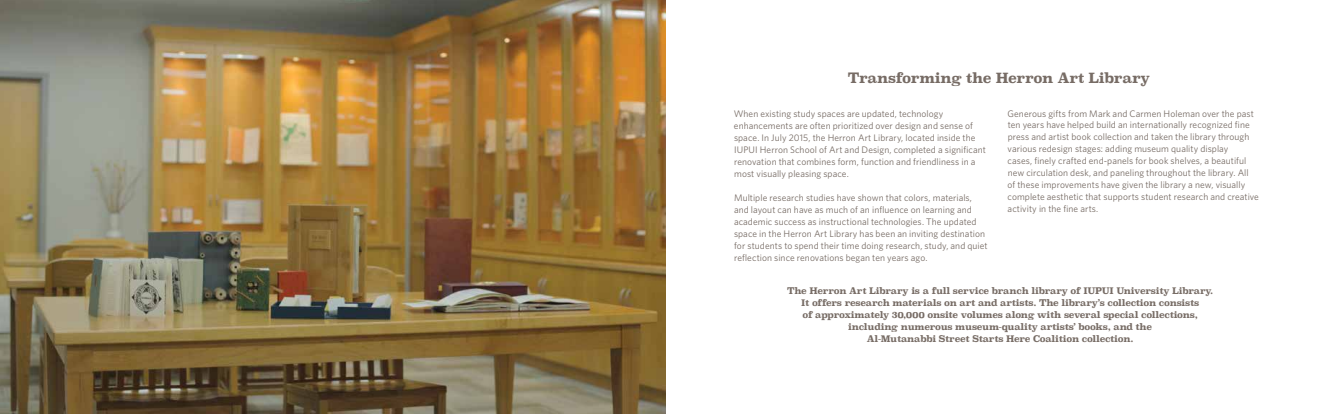
<style>
.page{position:relative;width:1332px;height:414px;background:#fff}
.page>*{position:absolute;margin:0;border:0;box-sizing:border-box;transform-origin:0 0}
.t1{font:700 14px "Superclarendon";letter-spacing:-.03em;color:#776c65}
.t2{font:9.5px/12px "Whitney";letter-spacing:.005em;color:#776c65}
.t3{font:700 9px/12px "Superclarendon";letter-spacing:-.03em;color:#776c65;text-align:center}
</style>
<div class="page">
<img style="left:0;top:0;width:666px;height:414px">
<h1 class="t1" style="left:848px;top:67px;width:304px">Transforming the Herron Art Library</h1>
<p class="t2" style="left:734px;top:107px;width:254px">When existing study spaces are updated, technology enhancements are often prioritized over design and sense of space. In July 2015, the Herron Art Library, located inside the IUPUI Herron School of Art and Design, completed a significant renovation that combines form, function and friendliness in a most visually pleasing space.</p>
<p class="t2" style="left:734px;top:191px;width:255px">Multiple research studies have shown that colors, materials, and layout can have as much of an influence on learning and academic success as instructional technologies. The updated space in the Herron Art Library has been an inviting destination for students to spend their time doing research, study, and quiet reflection since renovations began ten years ago.</p>
<p class="t2" style="left:1007px;top:107px;width:253px">Generous gifts from Mark and Carmen Holeman over the past ten years have helped build an internationally recognized fine press and artist book collection and taken the library through various redesign stages: adding museum quality display<br>cases, finely crafted end-panels for book shelves, a beautiful new circulation desk, and paneling throughout the library. All<br>of these improvements have given the library a new, visually complete aesthetic that supports student research and creative activity in the fine arts.</p>
<p class="t3" style="left:787px;top:285px;width:428px">The Herron Art Library is a full service branch library of IUPUI University Library.<br>It offers research materials on art and artists. The library’s collection consists<br>of approximately 30,000 onsite volumes along with several special collections, including numerous museum-quality artists’ books, and the<br>Al-Mutanabbi Street Starts Here Coalition collection.</p>
</div>
